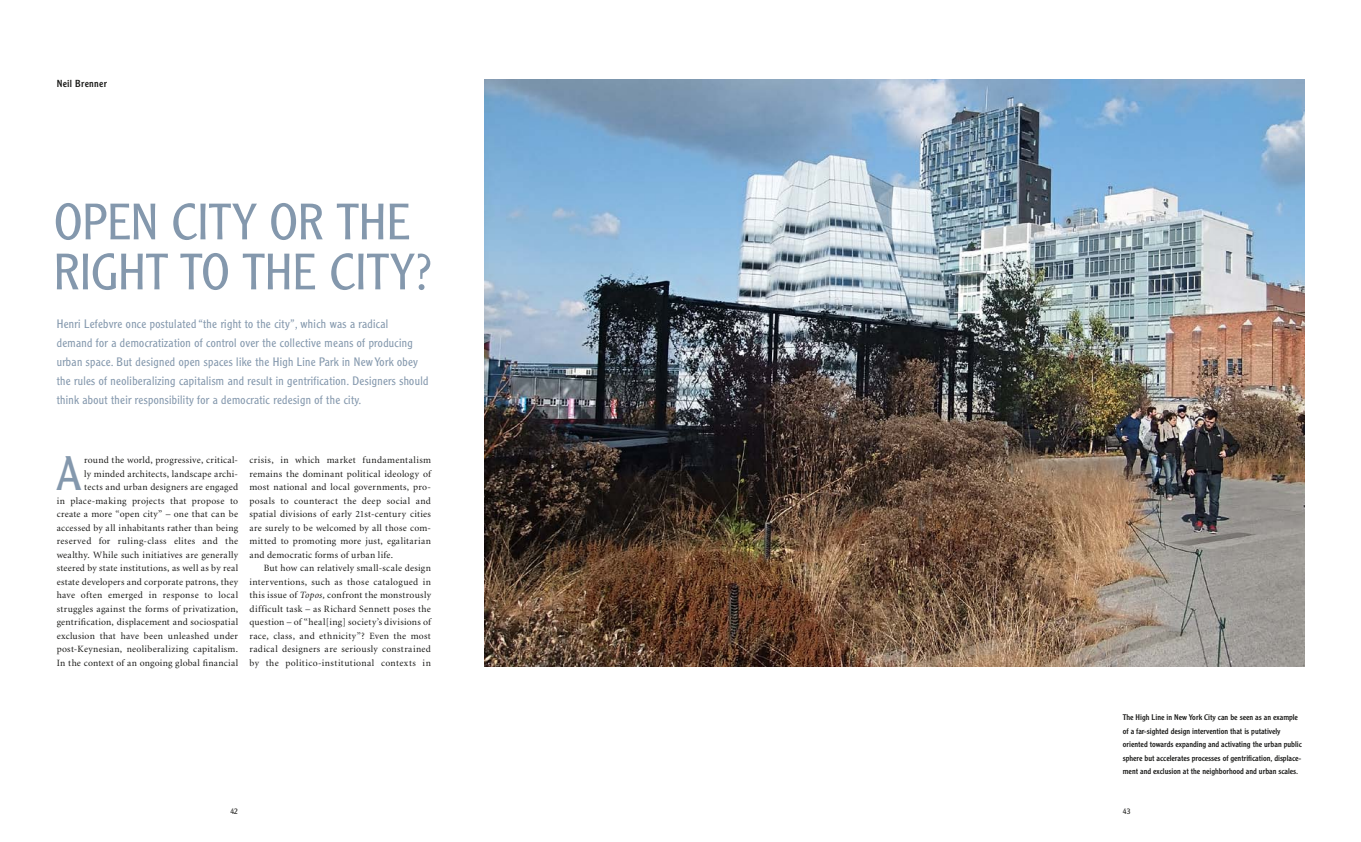
<style>
.page{position:relative;width:1361px;height:842px;background:#fff}
.page>*{position:absolute;margin:0;border:0;box-sizing:border-box;transform-origin:0 0}
.t1{font:300 50px/50px "Clearface Gothic LH";letter-spacing:.005em;color:#8498ad}
.t2{font:300 47.4px "Clearface Gothic LH";color:#8498ad}
.t3{font:300 12px/19px "Clearface Gothic LH";letter-spacing:.025em;color:#8498ad}
.t4{font:10px "Clearface Gothic LH";letter-spacing:.03em;color:#1a1a18}
.t5{font:9.6px/13.5px "Minion";letter-spacing:.03em;color:#1a1a18;text-align:justify}
.t6{font:8px/13.5px "Clearface Gothic LH";color:#1a1a18}
.t7{font:300 8px "Clearface Gothic LH";color:#1a1a18}
.s1{font-style:italic}
</style>
<div class="page">
<img style="left:484px;top:79px;width:820px;height:587px">
<p class="t4" style="left:57px;top:78px;width:52px">Neil Brenner</p>
<h1 class="t1" style="left:54px;top:197px;width:381px">Open city or the right to the city?</h1>
<p class="t3" style="left:57px;top:314px;width:373px">Henri Lefebvre once postulated “the right to the city”, which was a radical<br>demand for a democratization of control over the collective means of producing urban space. But designed open spaces like the High Line Park in New York obey the rules of neoliberalizing capitalism and result in gentrification. Designers should think about their responsibility for a democratic redesign of the city.</p>
<p class="t5" style="left:57px;top:454px;width:183px;text-align:right">round the world, progressive, critical-<br>ly minded architects, landscape archi-<br>tects and urban designers are engaged<br>in place-making projects that propose to create a more “open city” – one that can be accessed by all inhabitants rather than being reserved for ruling-class elites and the wealthy. While such initiatives are generally steered by state institutions, as well as by real estate developers and corporate patrons, they have often emerged in response to local struggles against the forms of privatization, gentrification, displacement and sociospatial exclusion that have been unleashed under post-Keynesian, neoliberalizing capitalism.<br>In the context of an ongoing global financial</p>
<p class="t5" style="left:249px;top:454px;width:183px">crisis, in which market fundamentalism remains the dominant political ideology of most national and local governments, pro&shy;posals to counteract the deep social and spatial divisions of early 21st-century cities are surely to be welcomed by all those com&shy;mitted to promoting more just, egalitarian and democratic forms of urban life.</p>
<h2 class="t2" style="left:58px;top:445px;width:24px">A</h2>
<p class="t5" style="left:249px;top:562px;width:183px;text-indent:14px">But how can relatively small-scale design interventions, such as those catalogued in this issue of <span class="s1">Topos,</span> confront the monstrously difficult task – as Richard Sennett poses the question – of “heal[ing] society’s divisions of race, class, and ethnicity”? Even the most radical designers are seriously constrained by the politico-institutional contexts in</p>
<p class="t6" style="left:1123px;top:710px;width:181px">The High Line in New York City can be seen as an example of a far-sighted design intervention that is putatively oriented towards expanding and activating the urban public sphere but accelerates processes of gentrification, displace&shy;ment and exclusion at the neighborhood and urban scales.</p>
<p class="t7" style="left:230px;top:807px;width:9px">42</p>
<p class="t7" style="left:1123px;top:807px;width:9px">43</p>
</div>
